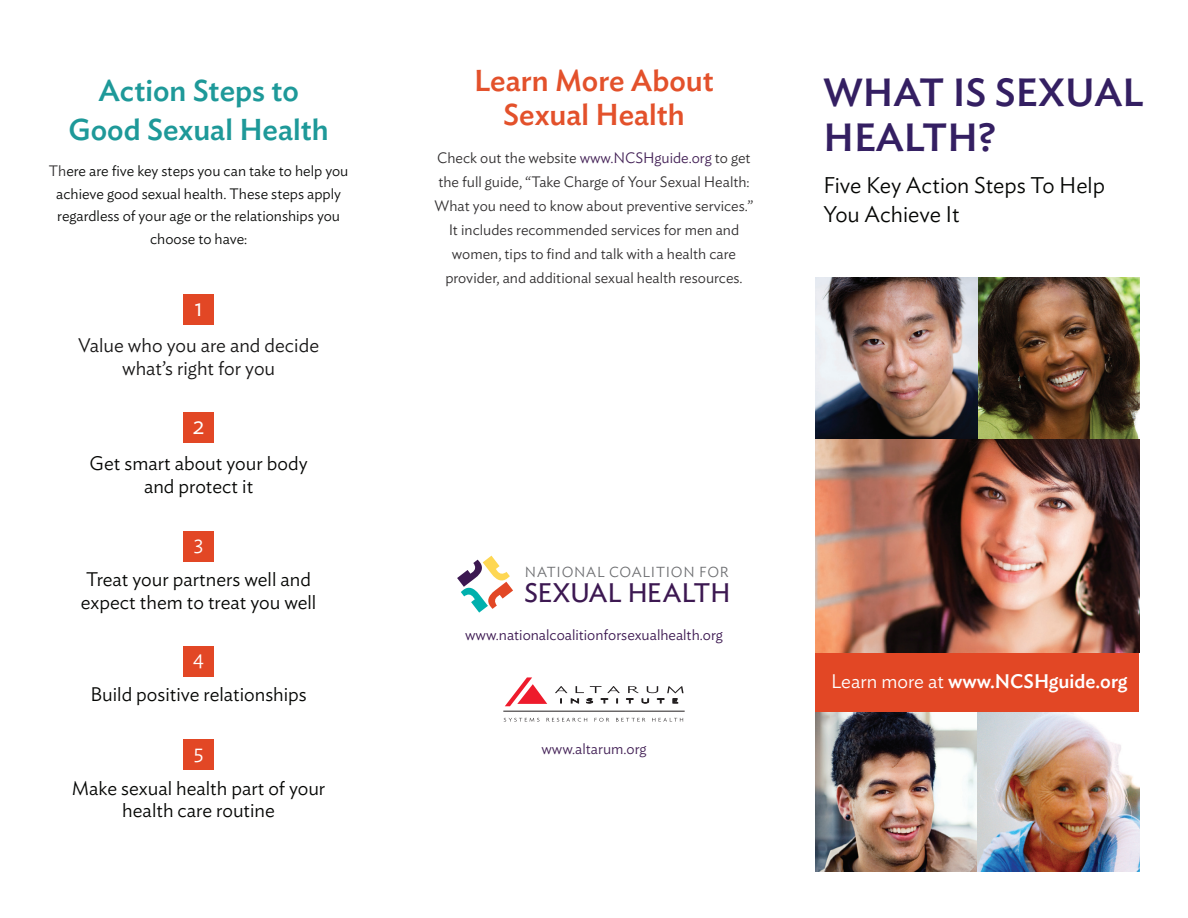
<style>
.page{position:relative;width:1188px;height:918px;background:#fff}
.page>*{position:absolute;margin:0;border:0;box-sizing:border-box;transform-origin:0 0}
.t1{font:500 39px/45px "Ideal Sans";color:#341f62}
.t2{font:500 30px/39px "Ideal Sans";color:#1e9999;text-align:center}
.t3{font:500 30px/34.5px "Ideal Sans";color:#e3512b;text-align:center}
.t4{font:26.55px "Ideal Sans";letter-spacing:-.02em;color:#3c1851}
.t5{font:300 25.5px "Ideal Sans";color:#fff}
.t6{font:300 22.5px/28.5px "Ideal Sans";color:#040503}
.t7{font:300 21px "Ideal Sans";color:#fff}
.t8{font:300 19.5px/22.5px "Ideal Sans";color:#040503;text-align:center}
.t9{font:300 19.5px/22.5px "Ideal Sans";color:#171616;text-align:center}
.t10{font:500 19.5px "Ideal Sans";color:#fff}
.t11{font:300 15px/24px "Ideal Sans";color:#312f30;text-align:center}
.t12{font:300 15px/22.5px "Ideal Sans";color:#0b0c0b;text-align:center}
.t13{font:300 15px "Ideal Sans";color:#3c1851}
.t14{font:300 15px "Ideal Sans";color:#432156}
.t15{font:300 14.4px "Ideal Sans";letter-spacing:.05em;color:#6c6d70}
.s1{color:#312f30}
.s2{color:#432156}
.s3{font-weight:300}
</style>
<div class="page">
<div style="left:184px;top:294px;width:30px;height:30px;background:#e24725"></div>
<div style="left:184px;top:413px;width:30px;height:30px;background:#e24725"></div>
<div style="left:184px;top:532px;width:30px;height:30px;background:#e24725"></div>
<div style="left:184px;top:740px;width:30px;height:30px;background:#e24725"></div>
<div style="left:184px;top:647px;width:30px;height:30px;background:#e24725"></div>
<img style="left:815px;top:712px;width:324px;height:160px">
<img style="left:815px;top:278px;width:324px;height:374px">
<div style="left:815px;top:652px;width:324px;height:60px;background:#e24725"></div>
<svg style="left:555px;top:686px;width:13px;height:7px"></svg>
<svg style="left:576px;top:686px;width:8px;height:7px"></svg>
<svg style="left:590px;top:686px;width:30px;height:7px"></svg>
<svg style="left:628px;top:686px;width:11px;height:7px"></svg>
<svg style="left:647px;top:686px;width:11px;height:7px"></svg>
<svg style="left:667px;top:686px;width:17px;height:7px"></svg>
<hr style="left:503px;top:711px;width:182px;height:1px;background:#231f20">
<svg style="left:571px;top:699px;width:8px;height:4px"></svg>
<svg style="left:586px;top:699px;width:7px;height:4px"></svg>
<svg style="left:601px;top:699px;width:7px;height:4px"></svg>
<svg style="left:626px;top:699px;width:7px;height:4px"></svg>
<svg style="left:642px;top:699px;width:7px;height:4px"></svg>
<svg style="left:657px;top:699px;width:7px;height:4px"></svg>
<svg style="left:673px;top:699px;width:5px;height:4px"></svg>
<svg style="left:505px;top:677px;width:42px;height:29px"></svg>
<svg style="left:504px;top:718px;width:35px;height:4px"></svg>
<svg style="left:547px;top:718px;width:40px;height:4px"></svg>
<svg style="left:595px;top:718px;width:14px;height:4px"></svg>
<svg style="left:616px;top:718px;width:29px;height:4px"></svg>
<svg style="left:652px;top:718px;width:31px;height:4px"></svg>
<svg style="left:457px;top:556px;width:56px;height:57px"></svg>
<h2 class="t2" style="left:69px;top:69px;width:262px">Action Steps to<br>Good Sexual Health</h2>
<p class="t12" style="left:49px;top:158px;width:301px"><span class="s1">Th</span>ere are five key steps you can take to help you achieve good sexual health. These steps apply regardless of your age or the relationships you choose to have:</p>
<h3 class="t5" style="left:194px;top:288px;width:10px">1</h3>
<h3 class="t9" style="left:78px;top:333px;width:242px">Value who you are and decide what’s right for you</h3>
<h3 class="t5" style="left:193px;top:406px;width:14px">2</h3>
<h3 class="t8" style="left:90px;top:451px;width:220px">Get smart about your body and protect it</h3>
<h3 class="t7" style="left:194px;top:527px;width:11px">3</h3>
<h3 class="t8" style="left:81px;top:567px;width:237px;text-align:left">Treat your partners well and expect them to treat you well</h3>
<h3 class="t7" style="left:193px;top:642px;width:12px">4</h3>
<h3 class="t8" style="left:90px;top:682px;width:218px">Build positive relationships</h3>
<h3 class="t7" style="left:194px;top:735px;width:11px">5</h3>
<h3 class="t8" style="left:72px;top:775px;width:255px">Make sexual health part of your health care routine</h3>
<h2 class="t3" style="left:474px;top:61px;width:241px">Learn More About<br>Sexual Health</h2>
<p class="t11" style="left:435px;top:144px;width:320px">Check out the website <span class="s2">www.NCSHguide.org</span> to get the full guide, “Take Charge of Your Sexual Health:<br>What you need to know about preventive services.” It includes recommended services for men and women, tips to find and talk with a health care provider, and additional sexual health resources.</p>
<h1 class="t1" style="left:824px;top:67px;width:322px">WHAT IS SEXUAL<br>HEALTH?</h1>
<h3 class="t6" style="left:824px;top:169px;width:283px">Five Key Action Steps To Help<br>You Achieve It</h3>
<p class="t15" style="left:525px;top:561px;width:205px">NATIONAL COALITION FOR</p>
<h3 class="t4" style="left:524px;top:572px;width:208px">SEXUAL HEALTH</h3>
<p class="t13" style="left:465px;top:624px;width:259px">www.nationalcoalitionforsexualhealth.org</p>
<p class="t14" style="left:541px;top:737px;width:107px">www.altarum.org</p>
<h3 class="t10" style="left:831px;top:666px;width:298px"><span class="s3">Learn more at</span> www.NCSHguide.org</h3>
</div>
